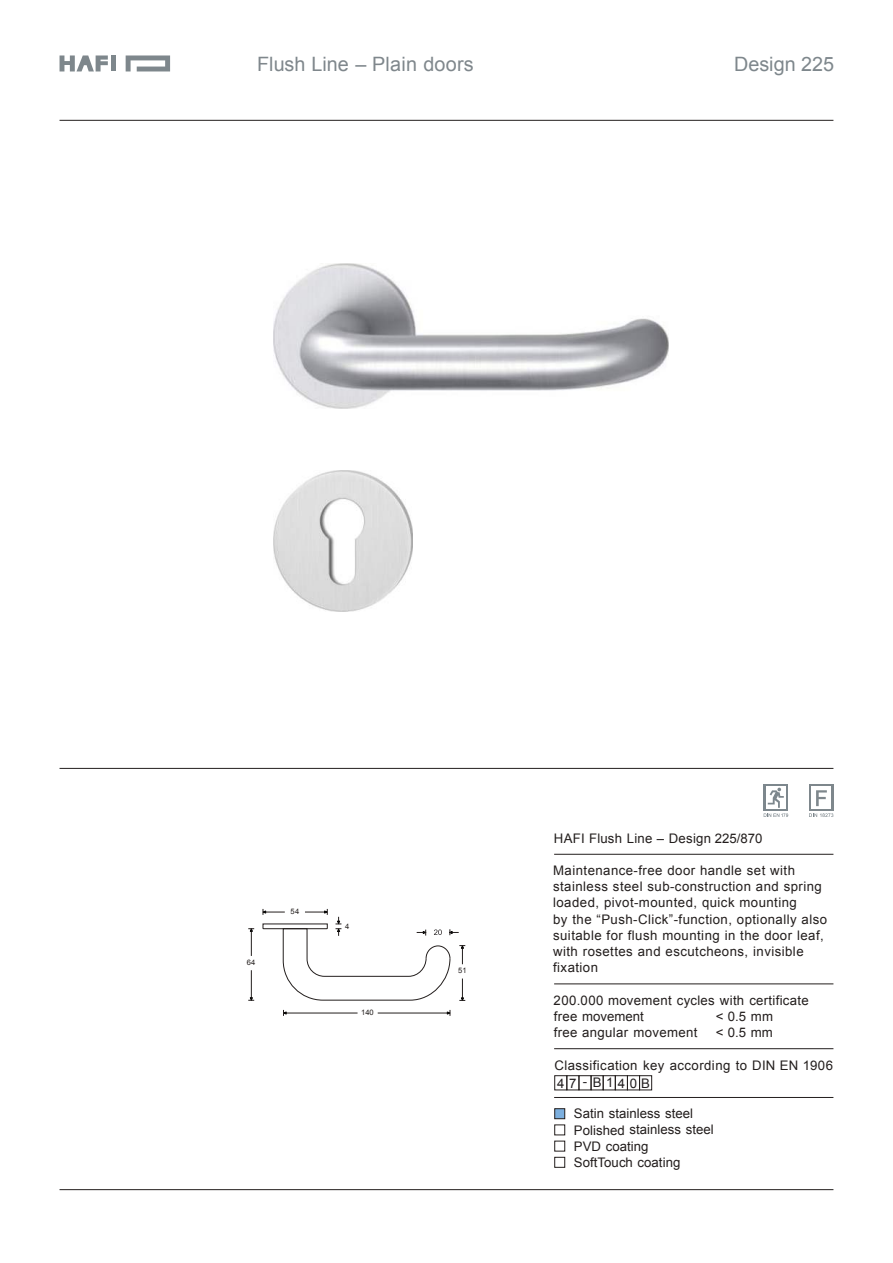
<style>
.page{position:relative;width:893px;height:1263px;background:#fff}
.page>*{position:absolute;margin:0;border:0;box-sizing:border-box;transform-origin:0 0}
.t1{font:19.8px "Arial";letter-spacing:.01em;color:#7f878c}
.t2{font:19.8px "Arial";color:#7e878c}
.t3{font:13.2px/16.2px "Arial";letter-spacing:.035em;color:#231e1d}
.t4{font:13.2px/16.2px "Arial";letter-spacing:.005em;color:#231e1d}
.t5{font:13.2px "Arial";letter-spacing:.01em;color:#231e1d}
.t6{font:13.2px "Arial";letter-spacing:.345em;color:#221e1f}
.t7{font:7.5px "Arial";color:#231e1d}
</style>
<div class="page">
<hr style="left:554px;top:854px;width:279px;height:1px;background:#231e1d">
<hr style="left:60px;top:120px;width:773px;height:1px;background:#231e1d">
<hr style="left:60px;top:1189px;width:773px;height:1px;background:#231e1d">
<hr style="left:60px;top:768px;width:773px;height:1px;background:#231e1d">
<svg style="left:60px;top:55px;width:48px;height:16px"></svg>
<svg style="left:126px;top:55px;width:44px;height:16px"></svg>
<div style="left:111px;top:55px;width:5px;height:16px;background:#7e878c"></div>
<svg style="left:809px;top:784px;width:24px;height:27px"></svg>
<div style="left:811px;top:787px;width:20px;height:22px;background:#fff"></div>
<svg style="left:816px;top:790px;width:11px;height:16px"></svg>
<svg style="left:809px;top:813px;width:24px;height:4px"></svg>
<svg style="left:764px;top:784px;width:24px;height:4px"></svg>
<div style="left:766px;top:787px;width:20px;height:22px;background:#fff"></div>
<svg style="left:764px;top:788px;width:24px;height:29px"></svg>
<hr style="left:554px;top:984px;width:279px;height:1px;background:#231e1d">
<hr style="left:554px;top:1048px;width:279px;height:1px;background:#231e1d">
<hr style="left:554px;top:1097px;width:279px;height:1px;background:#231e1d">
<div style="left:555px;top:1108px;width:10px;height:11px;background:#7cafde;border:1px solid #231e1d"></div>
<div style="left:555px;top:1125px;width:10px;height:10px;background:#fff;border:1px solid #231e1d"></div>
<div style="left:555px;top:1141px;width:10px;height:10px;border:1px solid #231e1d"></div>
<div style="left:555px;top:1157px;width:10px;height:10px;background:#fff;border:1px solid #231e1d"></div>
<div style="left:555px;top:1075px;width:12px;height:15px;border:1px solid #231e1d"></div>
<div style="left:567px;top:1075px;width:12px;height:15px;border:1px solid #231e1d"></div>
<div style="left:615px;top:1075px;width:13px;height:15px;border:1px solid #231e1d"></div>
<div style="left:627px;top:1075px;width:13px;height:15px;border:1px solid #231e1d"></div>
<div style="left:639px;top:1075px;width:13px;height:15px;border:1px solid #231e1d"></div>
<div style="left:591px;top:1075px;width:12px;height:15px;border:1px solid #231e1d"></div>
<div style="left:603px;top:1075px;width:12px;height:15px;border:1px solid #231e1d"></div>
<div style="left:579px;top:1075px;width:12px;height:15px;border:1px solid #231e1d"></div>
<img style="left:273px;top:263px;width:395px;height:145px">
<img style="left:273px;top:471px;width:140px;height:141px">
<hr style="left:286px;top:1013px;width:72px;height:1px;background:#231e1d">
<hr style="left:378px;top:1013px;width:69px;height:1px;background:#231e1d">
<svg style="left:248px;top:970px;width:6px;height:31px"></svg>
<svg style="left:248px;top:928px;width:6px;height:28px"></svg>
<svg style="left:283px;top:1010px;width:3px;height:6px"></svg>
<svg style="left:447px;top:1010px;width:4px;height:6px"></svg>
<svg style="left:262px;top:909px;width:203px;height:92px"></svg>
<h1 class="t1" style="left:257px;top:52px;width:218px">Flush Line – Plain doors</h1>
<h1 class="t2" style="left:734px;top:52px;width:102px">Design 225</h1>
<p class="t7" style="left:247px;top:957px;width:10px">64</p>
<p class="t7" style="left:291px;top:907px;width:10px">54</p>
<p class="t7" style="left:345px;top:921px;width:6px">4</p>
<p class="t7" style="left:361px;top:1008px;width:14px">140</p>
<p class="t7" style="left:458px;top:966px;width:10px">51</p>
<p class="t5" style="left:554px;top:829px;width:210px">HAFI Flush Line – Design 225/870</p>
<p class="t3" style="left:553px;top:862px;width:275px">Maintenance-free door handle set with stainless steel sub-construction and spring loaded, pivot-mounted, quick mounting<br>by the “Push-Click”-function, optionally also suitable for flush mounting in the door leaf, with rosettes and escutcheons, invisible fixation</p>
<p class="t3" style="left:553px;top:992px;width:257px">200.000 movement cycles with certificate free movement</p>
<p class="t3" style="left:716px;top:1008px;width:59px">&lt; 0.5 mm</p>
<p class="t3" style="left:554px;top:1024px;width:145px">free angular movement</p>
<p class="t3" style="left:716px;top:1024px;width:59px">&lt; 0.5 mm</p>
<p class="t3" style="left:554px;top:1057px;width:280px">Classification key according to DIN EN 1906</p>
<p class="t6" style="left:557px;top:1074px;width:94px">47 -B140B</p>
<p class="t4" style="left:574px;top:1106px;width:141px">Satin stainless steel<br>Polished stainless steel<br>PVD coating<br>SoftTouch coating</p>
</div>
